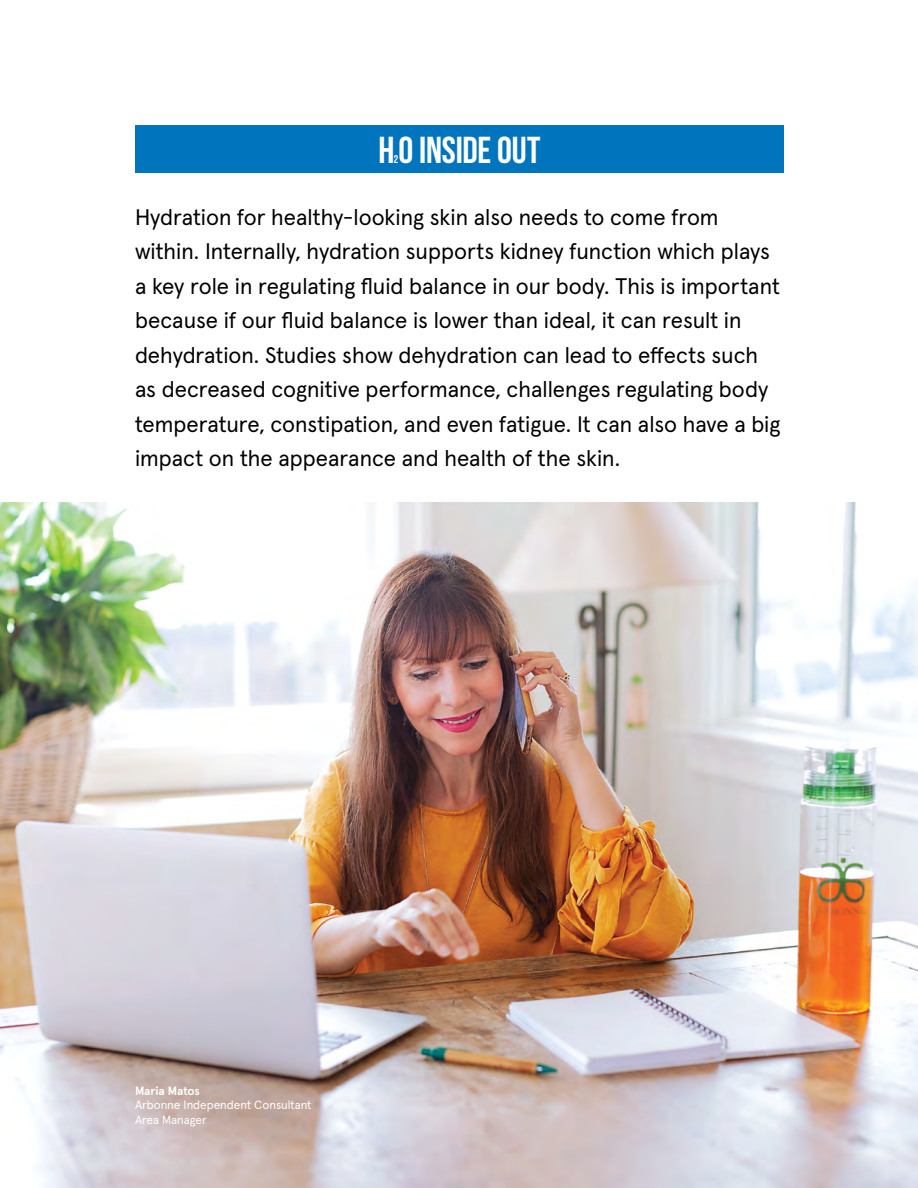
<style>
.page{position:relative;width:918px;height:1188px;background:#fff}
.page>*{position:absolute;margin:0;border:0;box-sizing:border-box;transform-origin:0 0}
.t1{font:700 37.5px "Bebas Neue";letter-spacing:-.005em;color:#fff}
.t2{font:22.5px/34.5px "Apercu Pro";color:#000}
.t3{font:12px/14.4px "Apercu Pro";color:#fff}
.t4{font:700 12px "Apercu Pro";letter-spacing:-.01em;color:#fff}
.t5{font:700 11.25px "Bebas Neue";color:#fff}
</style>
<div class="page">
<img style="left:0;top:502px;width:918px;height:686px">
<div style="left:135px;top:125px;width:649px;height:47px;background:#0075be"></div>
<h1 class="t1" style="left:378px;top:130px;width:163px">H0 INSIDE OUT</h1>
<p class="t5" style="left:394px;top:153px;width:6px">2</p>
<p class="t2" style="left:135px;top:198px;width:647px">Hydration for healthy-looking skin also needs to come from within. Internally, hydration supports kidney function which plays a key role in regulating fluid balance in our body. This is important because if our fluid balance is lower than ideal, it can result in dehydration. Studies show dehydration can lead to effects such as decreased cognitive performance, challenges regulating body temperature, constipation, and even fatigue. It can also have a big impact on the appearance and health of the skin.</p>
<p class="t4" style="left:135px;top:1081px;width:66px">Maria Matos</p>
<p class="t3" style="left:135px;top:1097px;width:178px">Arbonne Independent Consultant<br>Area Manager</p>
</div>
